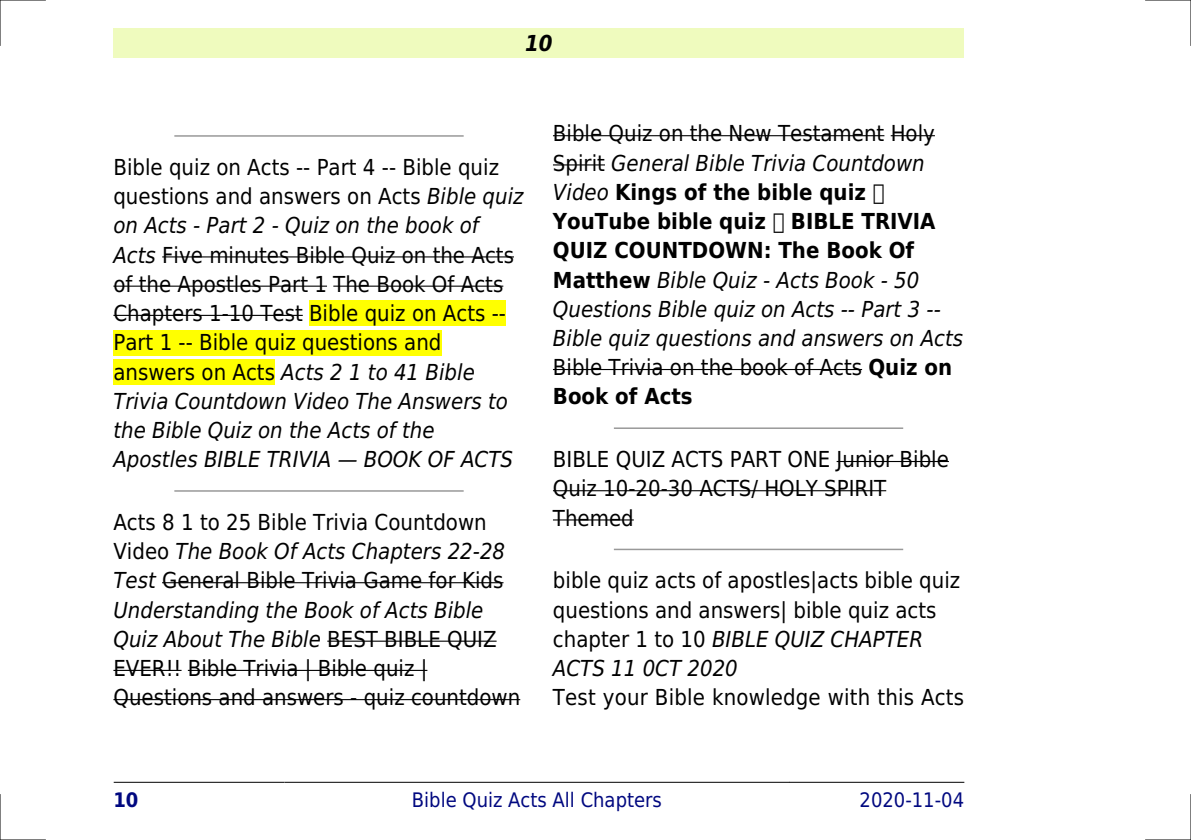
<style>
.page{position:relative;width:1191px;height:840px;background:#fff}
.page>*{position:absolute;margin:0;border:0;box-sizing:border-box;transform-origin:0 0}
.t1{font:22px/29.2px "DejaVu Sans Condensed";color:#000}
.t2{font:italic 22px/29.2px "DejaVu Sans Condensed";color:#000}
.t3{font:italic 700 22px "DejaVu Sans Condensed";color:#000}
.t4{font:20px "DejaVu Sans Condensed";color:#000880}
.t5{font:700 20px "DejaVu Sans Condensed";color:#000880}
.s1{font-style:italic}
.s2{font-style:normal}
.s3{font-weight:700;font-style:normal}
</style>
<div class="page">
<div style="left:113px;top:28px;width:851px;height:30px;background:#effbbe"></div>
<hr style="left:114px;top:781px;width:170px;height:1px;background:#000">
<hr style="left:285px;top:781px;width:504px;height:1px;background:#000">
<hr style="left:789px;top:781px;width:175px;height:1px;background:#000">
<hr style="left:175px;top:135px;width:288px;height:2px;background:#999">
<hr style="left:162px;top:256px;width:352px;height:1px;background:#000">
<hr style="left:113px;top:285px;width:214px;height:1px;background:#000">
<hr style="left:333px;top:285px;width:170px;height:1px;background:#000">
<hr style="left:113px;top:314px;width:190px;height:2px;background:#000">
<div style="left:309px;top:300px;width:197px;height:26px;background:#ff0"></div>
<div style="left:113px;top:330px;width:328px;height:25px;background:#ff0"></div>
<div style="left:113px;top:359px;width:162px;height:25px;background:#ff0"></div>
<hr style="left:175px;top:490px;width:288px;height:1px;background:#999">
<hr style="left:162px;top:582px;width:341px;height:1px;background:#000">
<hr style="left:327px;top:640px;width:169px;height:1px;background:#000">
<hr style="left:113px;top:669px;width:68px;height:1px;background:#000">
<hr style="left:188px;top:669px;width:239px;height:1px;background:#000">
<hr style="left:113px;top:698px;width:407px;height:1px;background:#000">
<hr style="left:553px;top:135px;width:331px;height:1px;background:#000">
<hr style="left:890px;top:135px;width:45px;height:1px;background:#000">
<hr style="left:553px;top:164px;width:52px;height:1px;background:#000">
<hr style="left:553px;top:369px;width:309px;height:1px;background:#000">
<hr style="left:614px;top:427px;width:288px;height:1px;background:#999">
<hr style="left:836px;top:460px;width:113px;height:2px;background:#000">
<hr style="left:553px;top:490px;width:333px;height:1px;background:#000">
<hr style="left:553px;top:519px;width:81px;height:1px;background:#000">
<hr style="left:614px;top:548px;width:288px;height:2px;background:#999">
<hr style="left:0;top:0;width:45px;height:1px;background:#000">
<hr style="left:1145px;top:0;width:46px;height:1px;background:#000">
<hr style="left:0;top:839px;width:45px;height:1px;background:#000">
<hr style="left:1145px;top:839px;width:46px;height:1px;background:#000">
<hr style="left:0;top:0;width:1px;height:45px;background:#000">
<hr style="left:0;top:794px;width:1px;height:45px;background:#000">
<hr style="left:1190px;top:0;width:1px;height:45px;background:#000">
<hr style="left:1190px;top:794px;width:1px;height:45px;background:#000">
<p class="t3" style="left:525px;top:30px;width:29px">10</p>
<p class="t1" style="left:113px;top:153px;width:412px">Bible quiz on Acts -- Part 4 -- Bible quiz questions and answers on Acts <span class="s1">Bible quiz on Acts - Part 2 - Quiz on the book of Acts</span> Five minutes Bible Quiz on the Acts of the Apostles Part 1 The Book Of Acts Chapters 1-10 Test Bible quiz on Acts -- Part 1 -- Bible quiz questions and answers on Acts <span class="s1">Acts 2 1 to 41 Bible Trivia Countdown Video The Answers to the Bible Quiz on the Acts of the Apostles BIBLE TRIVIA</span></p>
<p class="t2" style="left:364px;top:444px;width:151px">BOOK OF ACTS</p>
<p class="t1" style="left:113px;top:507px;width:408px">Acts 8 1 to 25 Bible Trivia Countdown Video <span class="s1">The Book Of Acts Chapters 22-28<br>Test</span> General Bible Trivia Game for Kids <span class="s1">Understanding the Book of Acts Bible Quiz About The Bible</span> BEST BIBLE QUIZ EVER!! Bible Trivia | Bible quiz | Questions and answers - quiz countdown</p>
<p class="t2" style="left:553px;top:119px;width:412px"><span class="s2">Bible Quiz on the New Testament Holy<br>Spirit</span> General Bible Trivia Countdown<br>Video <span class="s3">Kings of the bible quiz<br>YouTube bible quiz BIBLE TRIVIA<br>QUIZ COUNTDOWN: The Book Of<br>Matthew</span> Bible Quiz - Acts Book - 50<br>Questions Bible quiz on Acts -- Part 3 --<br>Bible quiz questions and answers on Acts<br><span class="s2">Bible Trivia on the book of Acts</span> <span class="s3">Quiz on<br>Book of Acts</span></p>
<p class="t1" style="left:553px;top:444px;width:397px">BIBLE QUIZ ACTS PART ONE Junior Bible<br>Quiz 10-20-30 ACTS/ HOLY SPIRIT<br>Themed</p>
<p class="t1" style="left:553px;top:566px;width:409px">bible quiz acts of apostles|acts bible quiz questions and answers| bible quiz acts chapter 1 to 10 <span class="s1">BIBLE QUIZ CHAPTER<br>ACTS 11 0CT 2020</span></p>
<p class="t1" style="left:553px;top:682px;width:413px">Test your Bible knowledge with this Acts</p>
<p class="t5" style="left:113px;top:787px;width:27px">10</p>
<p class="t4" style="left:412px;top:787px;width:251px">Bible Quiz Acts All Chapters</p>
<p class="t4" style="left:859px;top:787px;width:106px">2020-11-04</p>
</div>
